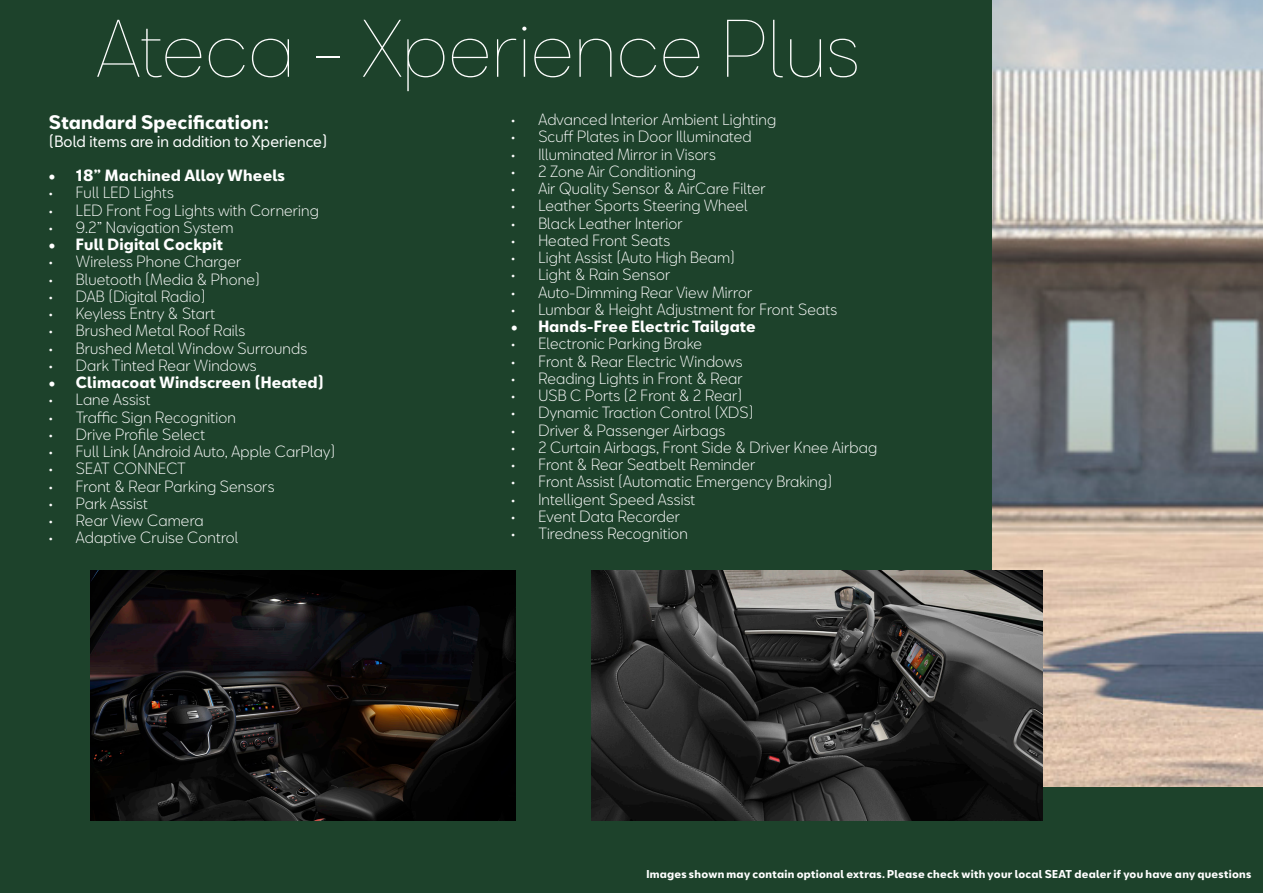
<style>
.page{position:relative;width:1263px;height:893px;background:#1d422b}
.page>*{position:absolute;margin:0;border:0;box-sizing:border-box;transform-origin:0 0}
.sub_headline_trim{font:200 75px "Seat Bcn";color:#fff}
.t1{font:700 18px "SEATBCN";letter-spacing:.01em;color:#fff}
.t2{font:300 15px "SEATBCN";letter-spacing:.01em;color:#fff}
.t3{font:700 15px "SEATBCN";letter-spacing:.01em;color:#fff}
.t4{font:15px "SEATBCN";letter-spacing:.01em;color:#fff}
.t5{font:700 10.5px "SEATBCN";letter-spacing:.03em;color:#fff}
</style>
<div class="page">
<img style="left:992px;top:0;width:271px;height:786px">
<img style="left:90px;top:571px;width:425px;height:250px">
<img style="left:591px;top:571px;width:451px;height:250px">
<p class="sub_headline_trim" style="left:97px;top:-16px;width:765px">Ateca - Xperience Plus</p>
<p class="t1" style="left:49px;top:113px;width:221px">Standard Specification:</p>
<p class="t4" style="left:49px;top:130px;width:280px">(Bold items are in addition to Xperience)</p>
<p class="t3" style="left:49px;top:167px;width:238px">• 18” Machined Alloy Wheels</p>
<p class="t2" style="left:49px;top:182px;width:126px">• Full LED Lights</p>
<p class="t2" style="left:49px;top:199px;width:272px">• LED Front Fog Lights with Cornering</p>
<p class="t2" style="left:49px;top:216px;width:186px">• 9.2” Navigation System</p>
<p class="t3" style="left:49px;top:236px;width:176px">• Full Digital Cockpit</p>
<p class="t2" style="left:49px;top:251px;width:194px">• Wireless Phone Charger</p>
<p class="t2" style="left:49px;top:268px;width:212px">• Bluetooth (Media &amp; Phone)</p>
<p class="t2" style="left:49px;top:285px;width:158px">• DAB (Digital Radio)</p>
<p class="t2" style="left:49px;top:303px;width:168px">• Keyless Entry &amp; Start</p>
<p class="t2" style="left:49px;top:320px;width:198px">• Brushed Metal Roof Rails</p>
<p class="t2" style="left:49px;top:337px;width:260px">• Brushed Metal Window Surrounds</p>
<p class="t2" style="left:49px;top:354px;width:209px">• Dark Tinted Rear Windows</p>
<p class="t3" style="left:49px;top:374px;width:277px">• Climacoat Windscreen (Heated)</p>
<p class="t2" style="left:49px;top:389px;width:103px">• Lane Assist</p>
<p class="t2" style="left:49px;top:406px;width:188px">• Traffic Sign Recognition</p>
<p class="t2" style="left:49px;top:423px;width:158px">• Drive Profile Select</p>
<p class="t2" style="left:49px;top:441px;width:288px">• Full Link (Android Auto, Apple CarPlay)</p>
<p class="t2" style="left:49px;top:458px;width:138px">• SEAT CONNECT</p>
<p class="t2" style="left:49px;top:475px;width:227px">• Front &amp; Rear Parking Sensors</p>
<p class="t2" style="left:49px;top:492px;width:101px">• Park Assist</p>
<p class="t2" style="left:49px;top:510px;width:156px">• Rear View Camera</p>
<p class="t2" style="left:49px;top:527px;width:191px">• Adaptive Cruise Control</p>
<p class="t2" style="left:511px;top:109px;width:266px">• Advanced Interior Ambient Lighting</p>
<p class="t2" style="left:511px;top:126px;width:242px">• Scuff Plates in Door Illuminated</p>
<p class="t2" style="left:511px;top:143px;width:206px">• Illuminated Mirror in Visors</p>
<p class="t2" style="left:511px;top:160px;width:186px">• 2 Zone Air Conditioning</p>
<p class="t2" style="left:511px;top:178px;width:256px">• Air Quality Sensor &amp; AirCare Filter</p>
<p class="t2" style="left:511px;top:195px;width:238px">• Leather Sports Steering Wheel</p>
<p class="t2" style="left:511px;top:212px;width:173px">• Black Leather Interior</p>
<p class="t2" style="left:511px;top:229px;width:160px">• Heated Front Seats</p>
<p class="t2" style="left:511px;top:247px;width:225px">• Light Assist (Auto High Beam)</p>
<p class="t2" style="left:511px;top:264px;width:160px">• Light &amp; Rain Sensor</p>
<p class="t2" style="left:511px;top:281px;width:242px">• Auto-Dimming Rear View Mirror</p>
<p class="t2" style="left:511px;top:298px;width:327px">• Lumbar &amp; Height Adjustment for Front Seats</p>
<p class="t3" style="left:511px;top:318px;width:246px">• Hands-Free Electric Tailgate</p>
<p class="t2" style="left:511px;top:333px;width:192px">• Electronic Parking Brake</p>
<p class="t2" style="left:511px;top:350px;width:233px">• Front &amp; Rear Electric Windows</p>
<p class="t2" style="left:511px;top:367px;width:233px">• Reading Lights in Front &amp; Rear</p>
<p class="t2" style="left:511px;top:385px;width:233px">• USB C Ports (2 Front &amp; 2 Rear)</p>
<p class="t2" style="left:511px;top:402px;width:244px">• Dynamic Traction Control (XDS)</p>
<p class="t2" style="left:511px;top:419px;width:215px">• Driver &amp; Passenger Airbags</p>
<p class="t2" style="left:511px;top:436px;width:367px">• 2 Curtain Airbags, Front Side &amp; Driver Knee Airbag</p>
<p class="t2" style="left:511px;top:454px;width:246px">• Front &amp; Rear Seatbelt Reminder</p>
<p class="t2" style="left:511px;top:471px;width:322px">• Front Assist (Automatic Emergency Braking)</p>
<p class="t2" style="left:511px;top:488px;width:186px">• Intelligent Speed Assist</p>
<p class="t2" style="left:511px;top:505px;width:170px">• Event Data Recorder</p>
<p class="t2" style="left:511px;top:523px;width:178px">• Tiredness Recognition</p>
<p class="t5" style="left:646px;top:868px;width:607px">Images shown may contain optional extras. Please check with your local SEAT dealer if you have any questions</p>
</div>
